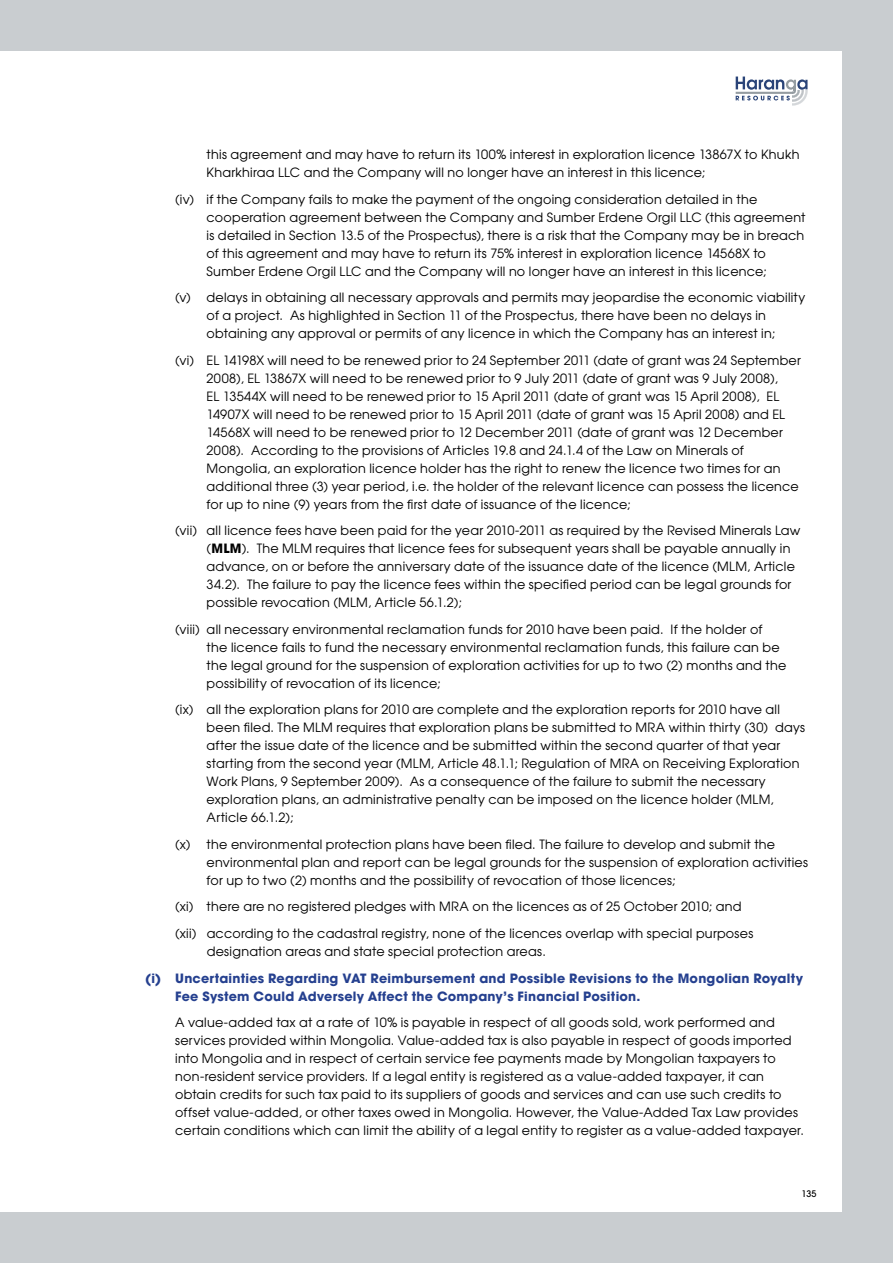
<style>
.page{position:relative;width:893px;height:1263px;background:#c9cdd0}
.page>*{position:absolute;margin:0;border:0;box-sizing:border-box;transform-origin:0 0}
.t1{font:12.75px/18px "Avant Garde";letter-spacing:.02em;color:#000}
.t2{font:700 12.75px/18px "Avant Garde";letter-spacing:.02em;color:#25408f}
.t3{font:500 9px "Avant Garde";color:#000}
.s1{font-weight:700}
</style>
<div class="page">
<div style="left:0;top:51px;width:842px;height:1161px;background:#fff"></div>
<svg style="left:736px;top:77px;width:72px;height:29px"></svg>
<p class="t1" style="left:207px;top:145px;width:594px">this agreement and may have to return its 100% interest in exploration licence 13867X to Khukh<br>Kharkhiraa LLC and the Company will no longer have an interest in this licence;</p>
<p class="t1" style="left:207px;top:190px;width:600px;text-indent:-32px">(iv) if the Company fails to make the payment of the ongoing consideration detailed in the cooperation agreement between the Company and Sumber Erdene Orgil LLC (this agreement is detailed in Section 13.5 of the Prospectus), there is a risk that the Company may be in breach of this agreement and may have to return its 75% interest in exploration licence 14568X to Sumber Erdene Orgil LLC and the Company will no longer have an interest in this licence;</p>
<p class="t1" style="left:207px;top:288px;width:600px;text-indent:-32px">(v) delays in obtaining all necessary approvals and permits may jeopardise the economic viability of a project. As highlighted in Section 11 of the Prospectus, there have been no delays in obtaining any approval or permits of any licence in which the Company has an interest in;</p>
<p class="t1" style="left:207px;top:351px;width:596px;text-indent:-32px">(vi) EL 14198X will need to be renewed prior to 24 September 2011 (date of grant was 24 September 2008), EL 13867X will need to be renewed prior to 9 July 2011 (date of grant was 9 July 2008),<br>EL 13544X will need to be renewed prior to 15 April 2011 (date of grant was 15 April 2008), EL 14907X will need to be renewed prior to 15 April 2011 (date of grant was 15 April 2008) and EL 14568X will need to be renewed prior to 12 December 2011 (date of grant was 12 December 2008). According to the provisions of Articles 19.8 and 24.1.4 of the Law on Minerals of Mongolia, an exploration licence holder has the right to renew the licence two times for an additional three (3) year period, i.e. the holder of the relevant licence can possess the licence for up to nine (9) years from the first date of issuance of the licence;</p>
<p class="t1" style="left:207px;top:521px;width:595px;text-indent:-32px">(vii) all licence fees have been paid for the year 2010-2011 as required by the Revised Minerals Law (<span class="s1">MLM</span>). The MLM requires that licence fees for subsequent years shall be payable annually in advance, on or before the anniversary date of the issuance date of the licence (MLM, Article 34.2). The failure to pay the licence fees within the specified period can be legal grounds for possible revocation (MLM, Article 56.1.2);</p>
<p class="t1" style="left:207px;top:620px;width:581px;text-indent:-32px">(viii) all necessary environmental reclamation funds for 2010 have been paid. If the holder of the licence fails to fund the necessary environmental reclamation funds, this failure can be the legal ground for the suspension of exploration activities for up to two (2) months and the possibility of revocation of its licence;</p>
<p class="t1" style="left:207px;top:700px;width:600px;text-indent:-32px">(ix) all the exploration plans for 2010 are complete and the exploration reports for 2010 have all been filed. The MLM requires that exploration plans be submitted to MRA within thirty (30) days after the issue date of the licence and be submitted within the second quarter of that year starting from the second year (MLM, Article 48.1.1; Regulation of MRA on Receiving Exploration Work Plans, 9 September 2009). As a consequence of the failure to submit the necessary exploration plans, an administrative penalty can be imposed on the licence holder (MLM, Article 66.1.2);</p>
<p class="t1" style="left:207px;top:835px;width:603px;text-indent:-32px">(x) the environmental protection plans have been filed. The failure to develop and submit the environmental plan and report can be legal grounds for the suspension of exploration activities for up to two (2) months and the possibility of revocation of those licences;</p>
<p class="t1" style="left:175px;top:893px;width:580px;line-height:26.5px">(xi) there are no registered pledges with MRA on the licences as of 25 October 2010; and (xii) according to the cadastral registry, none of the licences overlap with special purposes</p>
<p class="t1" style="left:207px;top:942px;width:341px">designation areas and state special protection areas.</p>
<p class="t2" style="left:175px;top:969px;width:629px;text-indent:-30px">(i) Uncertainties Regarding VAT Reimbursement and Possible Revisions to the Mongolian Royalty<br>Fee System Could Adversely Affect the Company’s Financial Position.</p>
<p class="t1" style="left:175px;top:1013px;width:630px">A value-added tax at a rate of 10% is payable in respect of all goods sold, work performed and services provided within Mongolia. Value-added tax is also payable in respect of goods imported into Mongolia and in respect of certain service fee payments made by Mongolian taxpayers to non-resident service providers. If a legal entity is registered as a value-added taxpayer, it can obtain credits for such tax paid to its suppliers of goods and services and can use such credits to offset value-added, or other taxes owed in Mongolia. However, the Value-Added Tax Law provides certain conditions which can limit the ability of a legal entity to register as a value-added taxpayer.</p>
<p class="t3" style="left:801px;top:1188px;width:16px">135</p>
</div>
